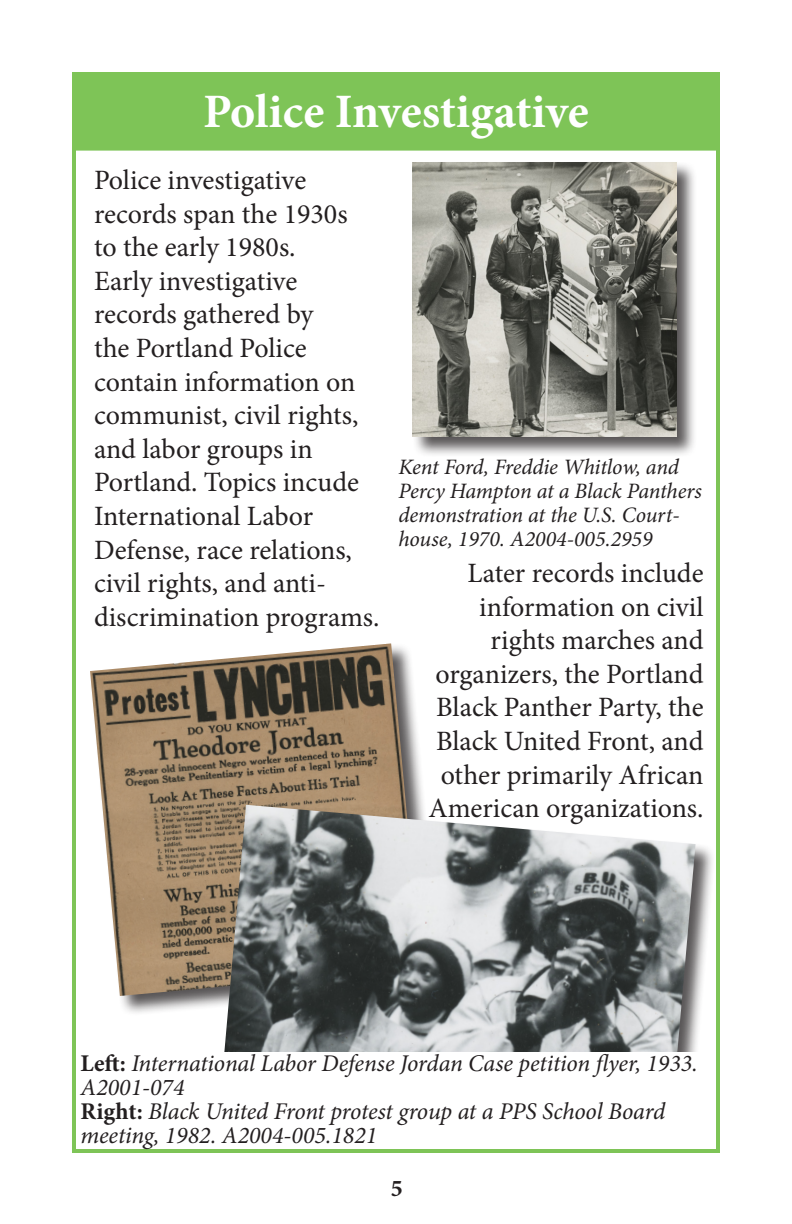
<style>
.page{position:relative;width:792px;height:1224px;background:#fff}
.page>*{position:absolute;margin:0;border:0;box-sizing:border-box;transform-origin:0 0}
.t1{font:700 48px "Minion Pro";color:#fff}
.t2{font:28px/33.6px "Minion Pro";color:#231f20}
.t3{font:italic 24px/24px "Minion Pro";letter-spacing:-.005em;color:#231f20}
.t4{font:700 24px "Minion Pro";color:#231f20}
.t5{font:italic 22px/24px "Minion Pro";letter-spacing:-.01em;color:#231f20}
.s1{font-weight:700;font-style:normal}
</style>
<div class="page">
<div style="left:90px;top:643px;width:351px;height:373px;background:#231f20;opacity:.75"></div>
<img style="left:90px;top:643px;width:331px;height:353px">
<div style="left:72px;top:72px;width:648px;height:80px;background:#7ec457"></div>
<div style="left:412px;top:161px;width:286px;height:297px;background:#231f20;opacity:.75"></div>
<img style="left:413px;top:162px;width:264px;height:275px">
<div style="left:222px;top:804px;width:494px;height:335px;background:#231f20;opacity:.75"></div>
<img style="left:222px;top:805px;width:474px;height:247px">
<div style="left:80px;top:1052px;width:632px;height:92px;background:#fff"></div>
<p class="t1" style="left:203px;top:78px;width:387px">Police Investigative</p>
<p class="t2" style="left:94px;top:163px;width:287px">Police investigative records span the 1930s<br>to the early 1980s.<br>Early investigative records gathered by<br>the Portland Police contain information on communist, civil rights, and labor groups in<br>Portland. Topics incude<br>International Labor<br>Defense, race relations, civil rights, and anti&shy;discrimination programs.</p>
<p class="t5" style="left:398px;top:455px;width:305px">Kent Ford, Freddie Whitlow, and<br>Percy Hampton at a Black Panthers demonstration at the U.S. Court&shy;house, 1970. A2004-005.2959</p>
<p class="t2" style="left:428px;top:556px;width:277px;text-align:right">Later records include information on civil rights marches and organizers, the Portland<br>Black Panther Party, the<br>Black United Front, and other primarily African<br>American organizations.</p>
<p class="t3" style="left:80px;top:1051px;width:619px"><span class="s1">Left:</span> International Labor Defense Jordan Case petition flyer, 1933.<br>A2001-074</p>
<p class="t3" style="left:80px;top:1099px;width:586px"><span class="s1">Right:</span> Black United Front protest group at a PPS School Board meeting, 1982. A2004-005.1821</p>
<p class="t4" style="left:391px;top:1171px;width:13px">5</p>
</div>
